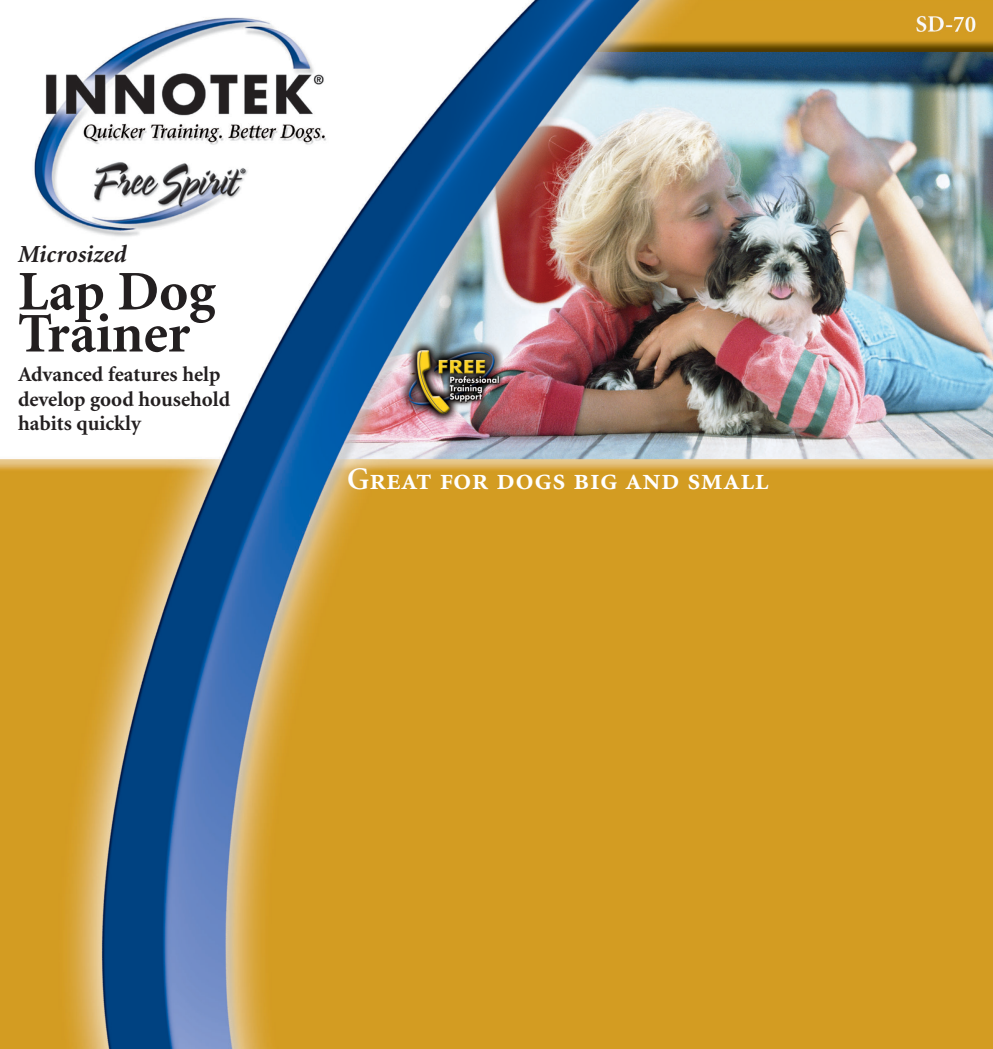
<style>
.page{position:relative;width:993px;height:1049px;background:#fff}
.page>*{position:absolute;margin:0;border:0;box-sizing:border-box;transform-origin:0 0}
.t1{font:700 56px/42px "Minion";color:#231f20}
.t2{font:31.5px "Minion Semibold SC";color:#fff}
.t3{font:italic 700 24.5px "Minion";color:#231f20}
.t4{font:700 21px/24.5px "Minion";color:#231f20}
</style>
<div class="page">
<img style="left:0;top:0;width:992px;height:1048px">
<p class="t3" style="left:18px;top:245px;width:110px">Microsized</p>
<h1 class="t1" style="left:18px;top:275px;width:199px">Lap Dog<br>Trainer</h1>
<p class="t4" style="left:18px;top:364px;width:214px">Advanced features help develop good household habits quickly</p>
<h2 class="t2" style="left:347px;top:466px;width:423px">Great for dogs big and small</h2>
</div>
